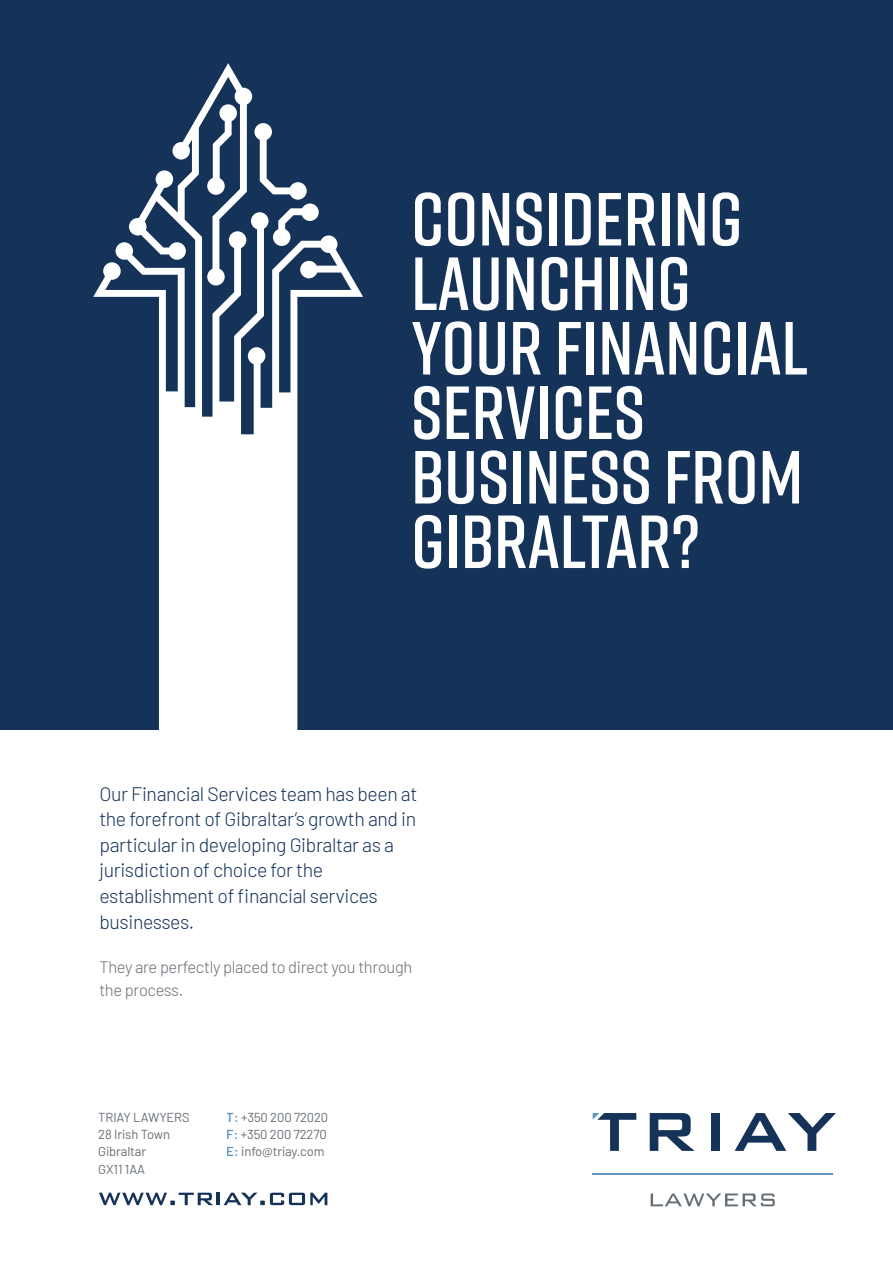
<style>
.page{position:relative;width:893px;height:1263px;background:#fff}
.page>*{position:absolute;margin:0;border:0;box-sizing:border-box;transform-origin:0 0}
.t1{font:600 75px/64.5px "Rift";color:#fff}
.t2{font:300 19.5px/25.5px "Barlow";letter-spacing:-.02em;color:#153359}
.t3{font:300 16.5px/22.5px "Barlow";letter-spacing:-.02em;color:#656d74}
.t4{font:13.05px/17.2px "Barlow";letter-spacing:-.01em;color:#656d74}
.s1{font-weight:600;color:#5d95bc}
</style>
<div class="page">
<div style="left:0;top:0;width:893px;height:729px;background:#153359"></div>
<svg style="left:99px;top:1193px;width:228px;height:12px"></svg>
<svg style="left:650px;top:1113px;width:45px;height:38px"></svg>
<div style="left:711px;top:1113px;width:9px;height:38px;background:#153359"></div>
<svg style="left:735px;top:1113px;width:101px;height:38px"></svg>
<svg style="left:593px;top:1113px;width:43px;height:38px"></svg>
<hr style="left:592px;top:1173px;width:241px;height:1px;background:#5d95bc">
<svg style="left:651px;top:1193px;width:124px;height:13px"></svg>
<svg style="left:93px;top:63px;width:270px;height:667px"></svg>
<svg style="left:207px;top:104px;width:30px;height:91px"></svg>
<h1 class="t1" style="left:411px;top:185px;width:398px">CONSIDERING<br>LAUNCHING<br>YOUR FINANCIAL<br>SERVICES<br>BUSINESS FROM<br>GIBRALTAR?</h1>
<p class="t2" style="left:99px;top:780px;width:319px">Our Financial Services team has been at the forefront of Gibraltar’s growth and in particular in developing Gibraltar as a jurisdiction of choice for the establishment of financial services businesses.</p>
<p class="t3" style="left:99px;top:955px;width:314px">They are perfectly placed to direct you through the process.</p>
<p class="t4" style="left:98px;top:1107px;width:93px">TRIAY LAWYERS<br>28 Irish Town<br>Gibraltar<br>GX11 1AA</p>
<p class="t4" style="left:227px;top:1107px;width:103px;text-align:justify"><span class="s1">T:</span> +350 200 72020<br><span class="s1">F:</span> +350 200 72270<br><span class="s1">E:</span> info@triay.com</p>
</div>
